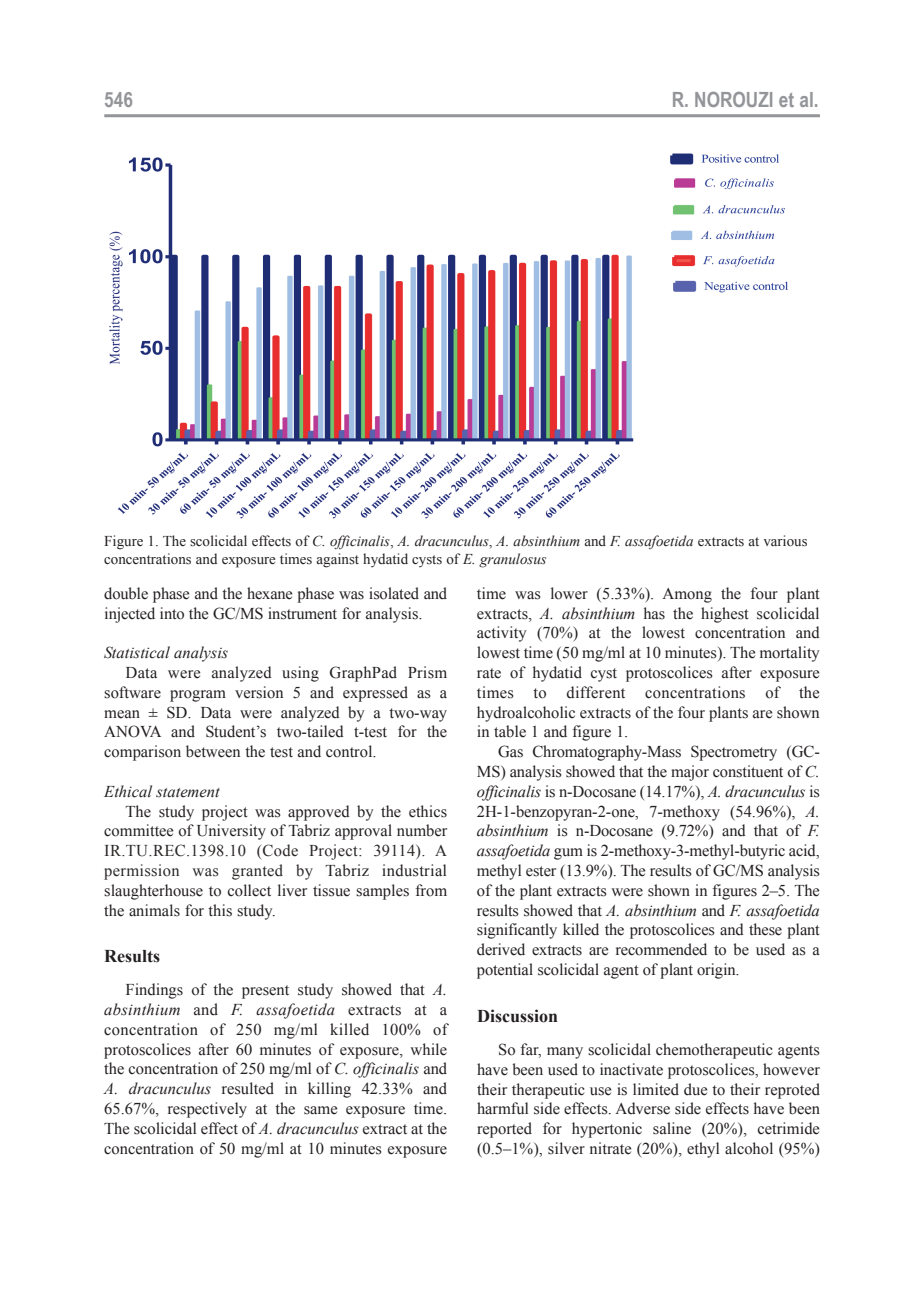
<style>
.page{position:relative;width:920px;height:1290px;background:#fff}
.page>*{position:absolute;margin:0;border:0;box-sizing:border-box;transform-origin:0 0}
.t1{font:700 21px "Arial Narrow";color:#939598}
.t2{font:700 18px "Times New Roman";color:#231f20}
.t3{font:16.5px/19.8px "Times New Roman";color:#231f20;text-align:justify}
.t4{font:italic 16.5px "Times New Roman";color:#231f20}
.t5{font:15px/18px "Times New Roman";color:#231f20}
.s1{font-style:italic}
.s2{color:#2a2726}
</style>
<div class="page">
<hr style="left:104px;top:114px;width:716px;height:3px;background:#939598">
<img style="left:109px;top:153px;width:679px;height:366px">
<p class="t1" style="left:104px;top:88px;width:30px">546</p>
<p class="t1" style="left:672px;top:88px;width:148px">R. NOROUZI et al.</p>
<p class="t5" style="left:104px;top:532px;width:705px">Figure 1. The scolicidal effects of <span class="s1">C. officinalis</span>, <span class="s1">A. dracunculus</span>, <span class="s1">A. absinthium</span> and <span class="s1">F. assafoetida</span> extracts at various concentrations and exposure times against hydatid cysts of <span class="s1">E. granulosus</span></p>
<p class="t3" style="left:104px;top:583px;width:344px">double phase and the hexane phase was isolated and injected into the GC/MS instrument for analysis.</p>
<p class="t4" style="left:104px;top:643px;width:126px">Statistical analysis</p>
<p class="t3" style="left:104px;top:662px;width:344px;text-indent:21px">Data were analyzed using GraphPad Prism software program version 5 and expressed as a mean ± SD. Data were analyzed by a two-way ANOVA and Student’s two-tailed t-test for the comparison between the test and control.</p>
<p class="t4" style="left:104px;top:782px;width:117px">Ethical statement</p>
<p class="t3" style="left:104px;top:801px;width:344px;text-align:right">The study project was approved by the ethics committee of University of Tabriz approval number</p>
<p class="t3" style="left:104px;top:841px;width:344px"><span class="s2">IR.TU.REC.1398.10 (Code Project: 39114). A permission was granted by</span> Tabriz industrial slaughterhouse to collect liver tissue samples from the animals for this study.</p>
<p class="t2" style="left:104px;top:946px;width:58px">Results</p>
<p class="t3" style="left:104px;top:980px;width:344px;text-indent:21px">Findings of the present study showed that <span class="s1">A. absinthium</span> and <span class="s1">F. assafoetida</span> extracts at a concentration of 250 mg/ml killed 100% of protoscolices after 60 minutes of exposure, while the concentration of 250 mg/ml of <span class="s1">C. officinalis</span> and <span class="s1">A. dracunculus</span> resulted in killing 42.33% and 65.67%, respectively at the same exposure time.<br>The scolicidal effect of <span class="s1">A. dracunculus</span> extract at the concentration of 50 mg/ml at 10 minutes exposure</p>
<p class="t3" style="left:477px;top:583px;width:344px">time was lower (5.33%). Among the four plant extracts, <span class="s1">A. absinthium</span> has the highest scolicidal activity (70%) at the lowest concentration and lowest time (50 mg/ml at 10 minutes). The mortality rate of hydatid cyst protoscolices after exposure times to different concentrations of the hydroalcoholic extracts of the four plants are shown in table 1 and figure 1.</p>
<p class="t3" style="left:477px;top:742px;width:344px;text-indent:21px">Gas Chromatography-Mass Spectrometry (GC-MS) analysis showed that the major constituent of <span class="s1">C. officinalis</span> is n-Docosane (14.17%), <span class="s1">A. dracunculus</span> is 2H-1-benzopyran-2-one, 7-methoxy (54.96%), <span class="s1">A. absinthium</span> is n-Docosane (9.72%) and that of <span class="s1">F. assafoetida</span> gum is 2-methoxy-3-methyl-butyric acid, methyl ester (13.9%). The results of GC/MS analysis of the plant extracts were shown in figures 2–5. The results showed that <span class="s1">A. absinthium</span> and <span class="s1">F. assafoetida </span>significantly killed the protoscolices and these plant derived extracts are recommended to be used as a potential scolicidal agent of plant origin.</p>
<p class="t2" style="left:477px;top:1006px;width:83px">Discussion</p>
<p class="t3" style="left:477px;top:1039px;width:344px;text-indent:21px">So far, many scolicidal chemotherapeutic agents have been used to inactivate protoscolices, however their therapeutic use is limited due to their reproted harmful side effects. Adverse side effects have been reported for hypertonic saline (20%), cetrimide (0.5–1%), silver nitrate (20%), ethyl alcohol (95%)</p>
</div>
